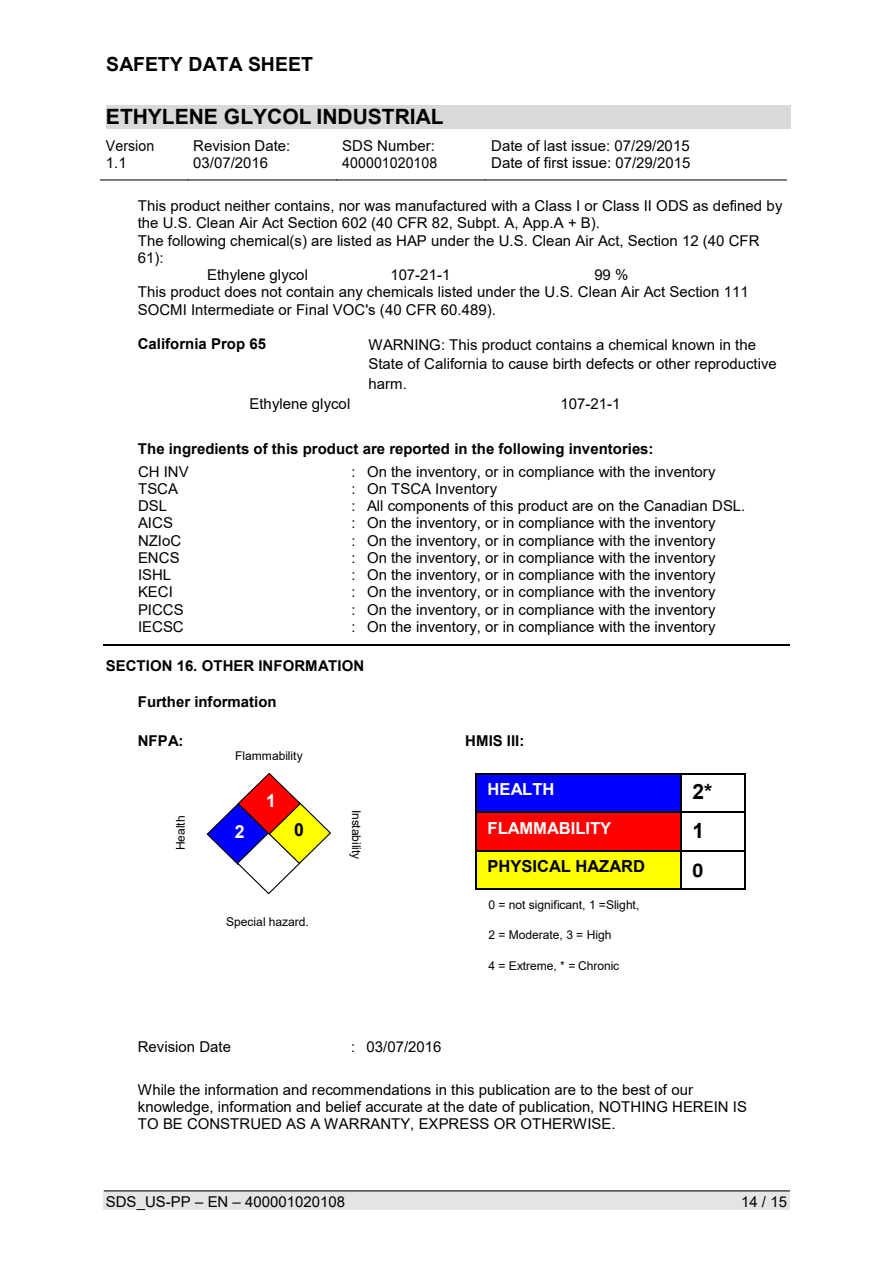
<style>
.page{position:relative;width:894px;height:1264px;background:#fff}
.page>*{position:absolute;margin:0;border:0;box-sizing:border-box;transform-origin:0 0}
.t1{font:700 21px "Arial";letter-spacing:-.005em;color:#000}
.t2{font:700 21px "Calibri";color:#000}
.t3{font:700 19.5px "Arial";color:#000}
.t4{font:700 18px "Arial";color:#fff}
.t5{font:700 18px "Arial";color:#000}
.t6{font:700 16.5px "Arial";color:#fff}
.t7{font:700 16.5px "Arial";letter-spacing:-.005em;color:#000}
.t8{font:15px/17.2px "Arial";color:#000}
.t9{font:700 15px "Arial";color:#000}
.t10{font:15px/17.2px "Arial";color:#000;scale:.95 1}
.t11{font:12px "Arial";letter-spacing:-.005em;color:#000}
</style>
<div class="page">
<div style="left:104px;top:1191px;width:685px;height:19px;background:#e4e4e4"></div>
<hr style="left:104px;top:1190px;width:685px;height:1px;background:#000">
<div style="left:106px;top:105px;width:684px;height:24px;background:#d9d9d9"></div>
<hr style="left:104px;top:645px;width:166px;height:1px;background:#000">
<hr style="left:271px;top:645px;width:90px;height:1px;background:#000">
<hr style="left:362px;top:645px;width:427px;height:1px;background:#000">
<hr style="left:100px;top:180px;width:88px;height:1px;background:#000">
<hr style="left:188px;top:180px;width:149px;height:1px;background:#000">
<hr style="left:337px;top:180px;width:149px;height:1px;background:#000">
<hr style="left:485px;top:180px;width:301px;height:1px;background:#000">
<div style="left:476px;top:774px;width:204px;height:37px;background:#00f"></div>
<hr style="left:477px;top:773px;width:203px;height:1px;background:#000">
<hr style="left:681px;top:773px;width:63px;height:1px;background:#000">
<hr style="left:475px;top:774px;width:2px;height:37px;background:#000">
<hr style="left:680px;top:774px;width:1px;height:37px;background:#000">
<hr style="left:744px;top:774px;width:1px;height:37px;background:#000">
<div style="left:476px;top:812px;width:204px;height:38px;background:#f00"></div>
<hr style="left:477px;top:811px;width:203px;height:1px;background:#000">
<hr style="left:681px;top:811px;width:63px;height:1px;background:#000">
<hr style="left:475px;top:812px;width:2px;height:38px;background:#000">
<hr style="left:680px;top:812px;width:1px;height:38px;background:#000">
<hr style="left:744px;top:812px;width:1px;height:38px;background:#000">
<div style="left:476px;top:851px;width:204px;height:37px;background:#ff0"></div>
<hr style="left:477px;top:850px;width:203px;height:1px;background:#000">
<hr style="left:681px;top:850px;width:63px;height:1px;background:#000">
<hr style="left:475px;top:851px;width:2px;height:37px;background:#000">
<hr style="left:477px;top:888px;width:203px;height:1px;background:#000">
<hr style="left:680px;top:851px;width:1px;height:37px;background:#000">
<hr style="left:681px;top:888px;width:63px;height:1px;background:#000">
<hr style="left:744px;top:851px;width:1px;height:37px;background:#000">
<svg style="left:206px;top:772px;width:125px;height:123px"></svg>
<h2 class="t3" style="left:106px;top:50px;width:208px">SAFETY DATA SHEET</h2>
<h1 class="t1" style="left:106px;top:102px;width:339px">ETHYLENE GLYCOL INDUSTRIAL</h1>
<p class="t10" style="left:106px;top:137px;width:52px">Version<br>1.1</p>
<p class="t8" style="left:193px;top:137px;width:99px">Revision Date:<br>03/07/2016</p>
<p class="t8" style="left:342px;top:137px;width:96px">SDS Number:<br>400001020108</p>
<p class="t8" style="left:491px;top:137px;width:201px">Date of last issue: 07/29/2015<br>Date of first issue: 07/29/2015</p>
<p class="t8" style="left:138px;top:197px;width:646px">This product neither contains, nor was manufactured with a Class I or Class II ODS as defined by</p>
<p class="t8" style="left:138px;top:214px;width:463px">the U.S. Clean Air Act Section 602 (40 CFR 82, Subpt. A, App.A + B).</p>
<p class="t8" style="left:138px;top:232px;width:623px">The following chemical(s) are listed as HAP under the U.S. Clean Air Act, Section 12 (40 CFR</p>
<p class="t8" style="left:138px;top:249px;width:27px">61):</p>
<p class="t8" style="left:207px;top:266px;width:102px">Ethylene glycol</p>
<p class="t8" style="left:390px;top:266px;width:61px">107-21-1</p>
<p class="t8" style="left:138px;top:266px;width:612px;text-indent:456px">99 %<br>This product does not contain any chemicals listed under the U.S. Clean Air Act Section 111<br>SOCMI Intermediate or Final VOC's (40 CFR 60.489).</p>
<p class="t9" style="left:138px;top:333px;width:130px">California Prop 65</p>
<p class="t8" style="left:368px;top:335px;width:410px;line-height:19.6px">WARNING: This product contains a chemical known in the<br>State of California to cause birth defects or other reproductive harm.</p>
<p class="t8" style="left:249px;top:395px;width:102px">Ethylene glycol</p>
<p class="t8" style="left:560px;top:395px;width:61px">107-21-1</p>
<p class="t9" style="left:138px;top:439px;width:517px">The ingredients of this product are reported in the following inventories:</p>
<p class="t8" style="left:138px;top:463px;width:52px">CH INV</p>
<p class="t8" style="left:351px;top:463px;width:366px">: On the inventory, or in compliance with the inventory</p>
<p class="t8" style="left:138px;top:480px;width:42px">TSCA</p>
<p class="t8" style="left:351px;top:480px;width:147px">: On TSCA Inventory</p>
<p class="t8" style="left:138px;top:497px;width:31px">DSL</p>
<p class="t8" style="left:351px;top:497px;width:395px">: All components of this product are on the Canadian DSL.</p>
<p class="t8" style="left:138px;top:514px;width:36px">AICS</p>
<p class="t8" style="left:351px;top:514px;width:366px">: On the inventory, or in compliance with the inventory</p>
<p class="t8" style="left:138px;top:531px;width:45px">NZIoC</p>
<p class="t8" style="left:351px;top:531px;width:366px">: On the inventory, or in compliance with the inventory</p>
<p class="t8" style="left:138px;top:549px;width:43px">ENCS</p>
<p class="t8" style="left:351px;top:549px;width:366px">: On the inventory, or in compliance with the inventory</p>
<p class="t8" style="left:138px;top:566px;width:35px">ISHL</p>
<p class="t8" style="left:351px;top:566px;width:366px">: On the inventory, or in compliance with the inventory</p>
<p class="t8" style="left:138px;top:583px;width:36px">KECI</p>
<p class="t8" style="left:351px;top:583px;width:366px">: On the inventory, or in compliance with the inventory</p>
<p class="t8" style="left:138px;top:600px;width:47px">PICCS</p>
<p class="t8" style="left:351px;top:600px;width:366px">: On the inventory, or in compliance with the inventory</p>
<p class="t8" style="left:138px;top:618px;width:47px">IECSC</p>
<p class="t8" style="left:351px;top:618px;width:366px">: On the inventory, or in compliance with the inventory</p>
<p class="t9" style="left:106px;top:655px;width:260px">SECTION 16. OTHER INFORMATION</p>
<p class="t9" style="left:138px;top:691px;width:140px">Further information</p>
<p class="t9" style="left:138px;top:730px;width:47px">NFPA:</p>
<p class="t9" style="left:465px;top:730px;width:61px">HMIS III:</p>
<p class="t11" style="left:235px;top:748px;width:69px">Flammability</p>
<p class="t11" style="left:172px;top:850px;width:36px;rotate:-90deg">Health</p>
<p class="t4" style="left:266px;top:788px;width:11px">1</p>
<p class="t4" style="left:235px;top:818px;width:11px">2</p>
<p class="t5" style="left:294px;top:817px;width:11px">0</p>
<p class="t11" style="left:226px;top:914px;width:84px">Special hazard.</p>
<p class="t11" style="left:364px;top:809px;width:51px;rotate:90deg">Instability</p>
<p class="t6" style="left:487px;top:778px;width:68px">HEALTH</p>
<h1 class="t1" style="left:692px;top:777px;width:21px">2*</h1>
<p class="t6" style="left:487px;top:816px;width:125px">FLAMMABILITY</p>
<h1 class="t1" style="left:692px;top:816px;width:13px">1</h1>
<p class="t7" style="left:487px;top:854px;width:159px">PHYSICAL HAZARD</p>
<h1 class="t2" style="left:692px;top:855px;width:12px">0</h1>
<p class="t11" style="left:488px;top:896px;width:152px">0 = not significant, 1 =Slight,</p>
<p class="t11" style="left:488px;top:927px;width:124px">2 = Moderate, 3 = High</p>
<p class="t11" style="left:488px;top:958px;width:132px">4 = Extreme, * = Chronic</p>
<p class="t8" style="left:138px;top:1037px;width:95px">Revision Date</p>
<p class="t8" style="left:351px;top:1037px;width:92px">: 03/07/2016</p>
<p class="t8" style="left:138px;top:1081px;width:610px">While the information and recommendations in this publication are to the best of our knowledge, information and belief accurate at the date of publication, NOTHING HEREIN IS<br>TO BE CONSTRUED AS A WARRANTY, EXPRESS OR OTHERWISE.</p>
<p class="t8" style="left:106px;top:1193px;width:240px">SDS_US-PP – EN – 400001020108</p>
<p class="t8" style="left:741px;top:1193px;width:47px">14 / 15</p>
</div>
